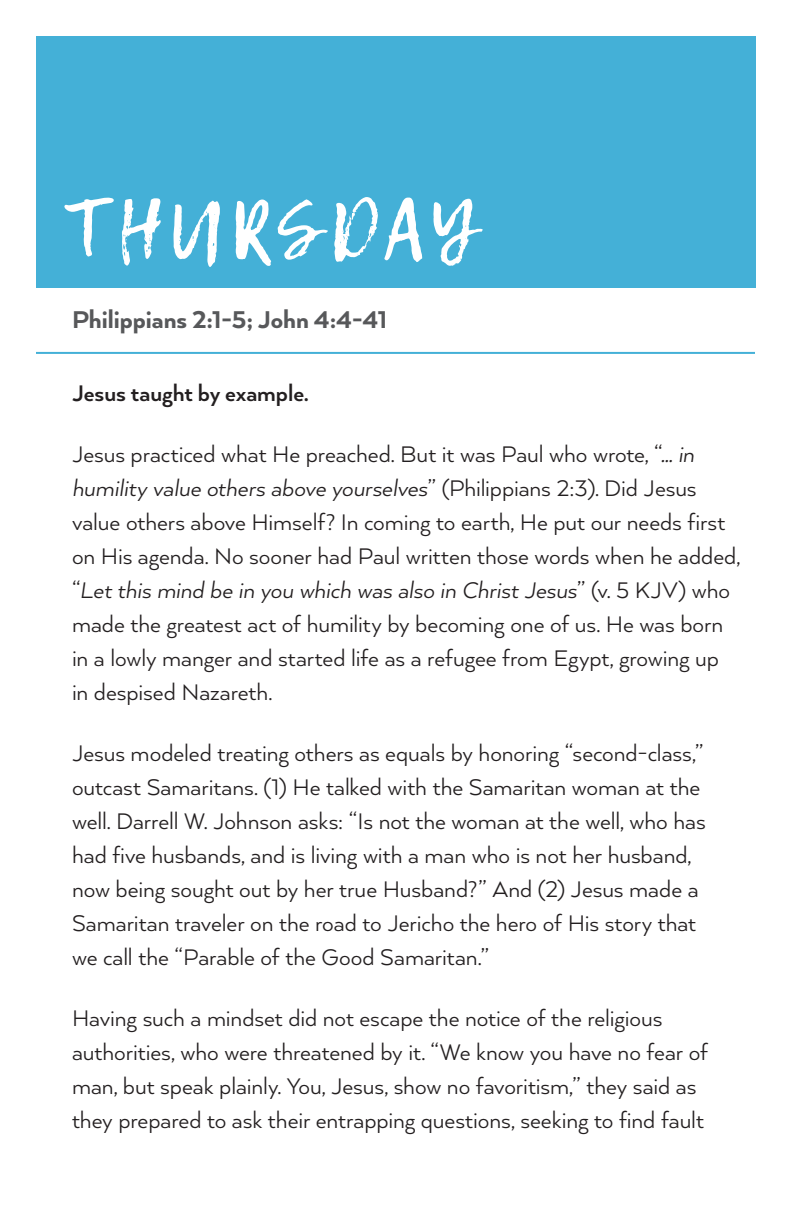
<style>
.page{position:relative;width:792px;height:1224px;background:#fff}
.page>*{position:absolute;margin:0;border:0;box-sizing:border-box;transform-origin:0 0}
.Big_weekday_title{font:80px "Lemon Tuesday";letter-spacing:.06em;color:#fff}
.Weekly_verses{font:800 28px "Arquitecta";color:#57585a}
.Body{font:26px/34px "Arquitecta";letter-spacing:-.005em;color:#231f20}
.Body-2{font:700 26px "Arquitecta";letter-spacing:-.005em;color:#231f20}
.s1{font-style:italic}
</style>
<div class="page">
<div style="left:36px;top:36px;width:720px;height:252px;background:#44b0d7"></div>
<hr style="left:36px;top:352px;width:719px;height:2px;background:#44b0d7">
<p class="Big_weekday_title" style="left:66px;top:182px;width:412px">THURSDAY</p>
<p class="Weekly_verses" style="left:72px;top:302px;width:317px">Philippians 2:1-5; John 4:4-41</p>
<p class="Body-2" style="left:72px;top:377px;width:238px">Jesus taught by example.</p>
<p class="Body" style="left:72px;top:436px;width:670px">Jesus practiced what He preached. But it was Paul who wrote, “<span class="s1">… in humility value others above yourselves</span>” (Philippians 2:3). Did Jesus value others above Himself? In coming to earth, He put our needs first on His agenda. No sooner had Paul written those words when he added, “<span class="s1">Let this mind be in you which was also in Christ Jesus</span>” (v. 5 KJV) who made the greatest act of humility by becoming one of us. He was born in a lowly manger and started life as a refugee from Egypt, growing up in despised Nazareth.</p>
<p class="Body" style="left:72px;top:735px;width:635px">Jesus modeled treating others as equals by honoring “second-class,” outcast Samaritans. (1) He talked with the Samaritan woman at the well. Darrell W. Johnson asks: “Is not the woman at the well, who has had five husbands, and is living with a man who is not her husband, now being sought out by her true Husband?” And (2) Jesus made a Samaritan traveler on the road to Jericho the hero of His story that we call the “Parable of the Good Samaritan.”</p>
<p class="Body" style="left:72px;top:1000px;width:638px">Having such a mindset did not escape the notice of the religious authorities, who were threatened by it. “We know you have no fear of man, but speak plainly. You, Jesus, show no favoritism,” they said as they prepared to ask their entrapping questions, seeking to find fault</p>
</div>
